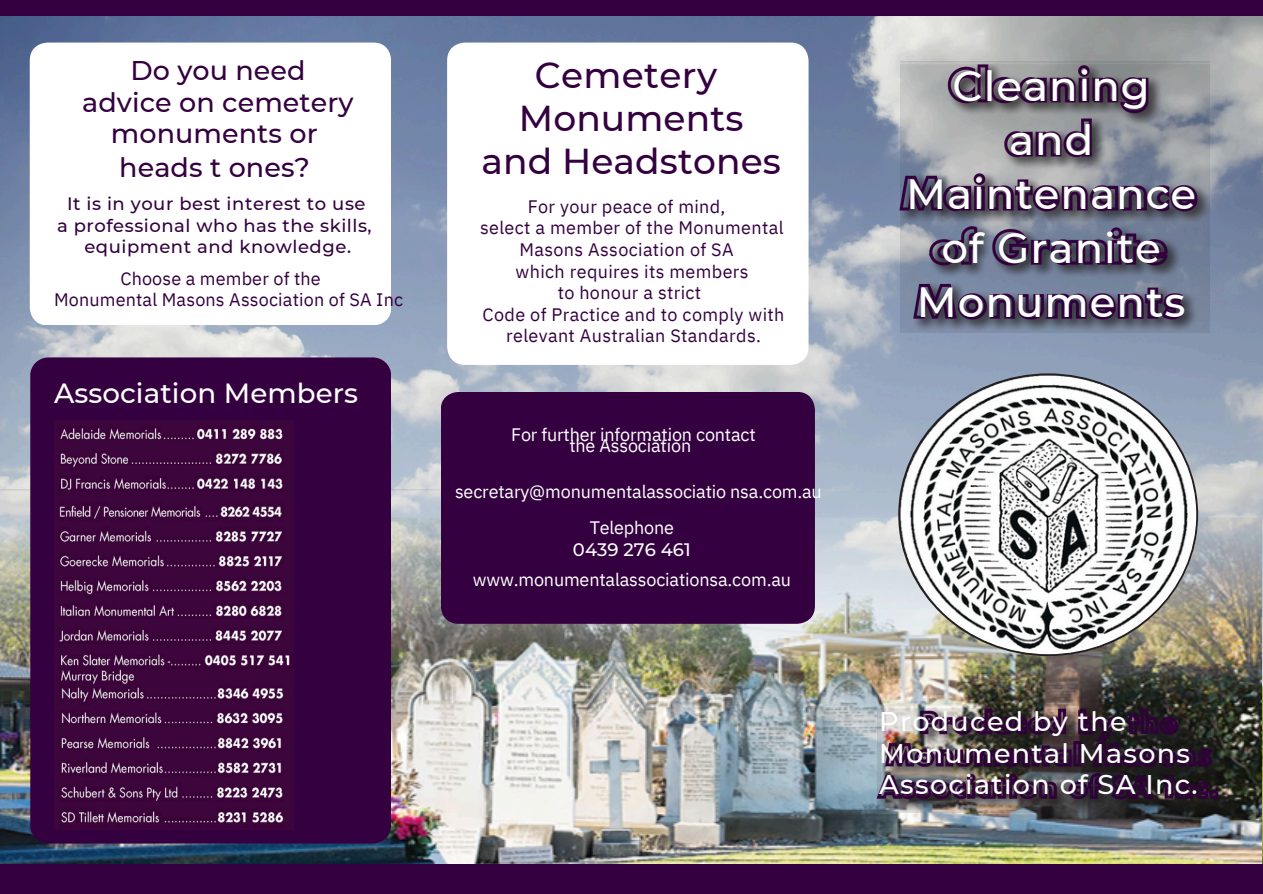
<style>
.page{position:relative;width:1263px;height:894px;background:#fff}
.page>*{position:absolute;margin:0;border:0;box-sizing:border-box;transform-origin:0 0}
.t1{font:500 42px/54px "Montserrat";letter-spacing:.025em;color:#fff;text-align:center}
.t2{font:500 36px/42.8px "Montserrat";letter-spacing:.005em;color:#340040;text-align:center}
.t3{font:500 27.75px "Montserrat";letter-spacing:.005em;color:#fff}
.t4{font:500 27px/31.5px "Montserrat";letter-spacing:.05em;color:#fff}
.t5{font:500 27px/31.5px "Montserrat";letter-spacing:.005em;color:#340040;text-align:center}
.t6{font:18px/21.3px "IBM Plex Sans";letter-spacing:.02em;color:#340040;text-align:center}
.t7{font:18px "IBM Plex Sans";letter-spacing:-.01em;color:#fff}
.t8{font:500 18px "Montserrat";letter-spacing:.03em;color:#340040}
.t9{font:500 18px "Montserrat";letter-spacing:.005em;color:#fff}
</style>
<div class="page">
<img style="left:0;top:15px;width:1263px;height:848px">
<img style="left:0;top:489px;width:1261px;height:374px">
<div style="left:30px;top:43px;width:361px;height:282px;background:#fff;border-radius:18px"></div>
<div style="left:0;top:0;width:1263px;height:15px;background:#340040"></div>
<div style="left:0;top:863px;width:1263px;height:30px;background:#340040"></div>
<div style="left:441px;top:392px;width:374px;height:231px;background:#340040;border-radius:18px"></div>
<div style="left:447px;top:43px;width:361px;height:322px;background:#fff;border-radius:18px"></div>
<img style="left:878px;top:730px;width:350px;height:81px">
<img style="left:870px;top:730px;width:355px;height:76px">
<img style="left:795px;top:15px;width:468px;height:715px">
<div style="left:30px;top:357px;width:361px;height:486px;background:#340040;border-radius:18px"></div>
<svg style="left:898px;top:373px;width:300px;height:283px"></svg>
<img style="left:59px;top:426px;width:233px;height:398px">
<h3 class="t5" style="left:82px;top:55px;width:273px">Do you need advice on cemetery monuments or</h3>
<p class="t5" style="left:119px;top:152px;width:192px">heads t ones?</p>
<p class="t8" style="left:67px;top:192px;width:300px">It is in your best interest to use</p>
<p class="t8" style="left:57px;top:214px;width:316px">a professional who has the skills,</p>
<p class="t8" style="left:84px;top:236px;width:268px">equipment and knowledge.</p>
<h1 class="t6" style="left:120px;top:267px;width:202px">Choose a member of the</h1>
<p class="t6" style="left:54px;top:289px;width:351px">Monumental Masons Association of SA Inc</p>
<p class="t3" style="left:54px;top:376px;width:306px">Association Members</p>
<p class="t2" style="left:535px;top:53px;width:184px">Cemetery</p>
<p class="t2" style="left:481px;top:96px;width:301px">Monuments and Headstones</p>
<p class="t6" style="left:528px;top:195px;width:199px">For your peace of mind,</p>
<h3 class="t6" style="left:480px;top:217px;width:305px">select a member of the Monumental</h3>
<h3 class="t6" style="left:519px;top:238px;width:216px">Masons Association of SA</h3>
<h4 class="t6" style="left:516px;top:260px;width:235px">which requires its members</h4>
<h4 class="t6" style="left:558px;top:281px;width:145px">to honour a strict</h4>
<h4 class="t6" style="left:483px;top:303px;width:303px">Code of Practice and to comply with relevant Australian Standards.</h4>
<p class="t7" style="left:511px;top:422px;width:246px">For further information contact</p>
<p class="t7" style="left:569px;top:434px;width:123px">the Association</p>
<h2 class="t7" style="left:455px;top:479px;width:368px">secretary@monumentalassociatio nsa.com.au</h2>
<h2 class="t7" style="left:590px;top:515px;width:86px">Telephone</h2>
<p class="t9" style="left:573px;top:538px;width:119px">0439 276 461</p>
<p class="t7" style="left:473px;top:567px;width:320px">www.monumentalassociationsa.com.au</p>
<p class="t1" style="left:906px;top:59px;width:292px">Cleaning and<br>Maintenance of Granite<br>Monuments</p>
<p class="t4" style="left:879px;top:705px;width:320px">Produced by the<br>Monumental Masons<br>Association of SA Inc.</p>
</div>
